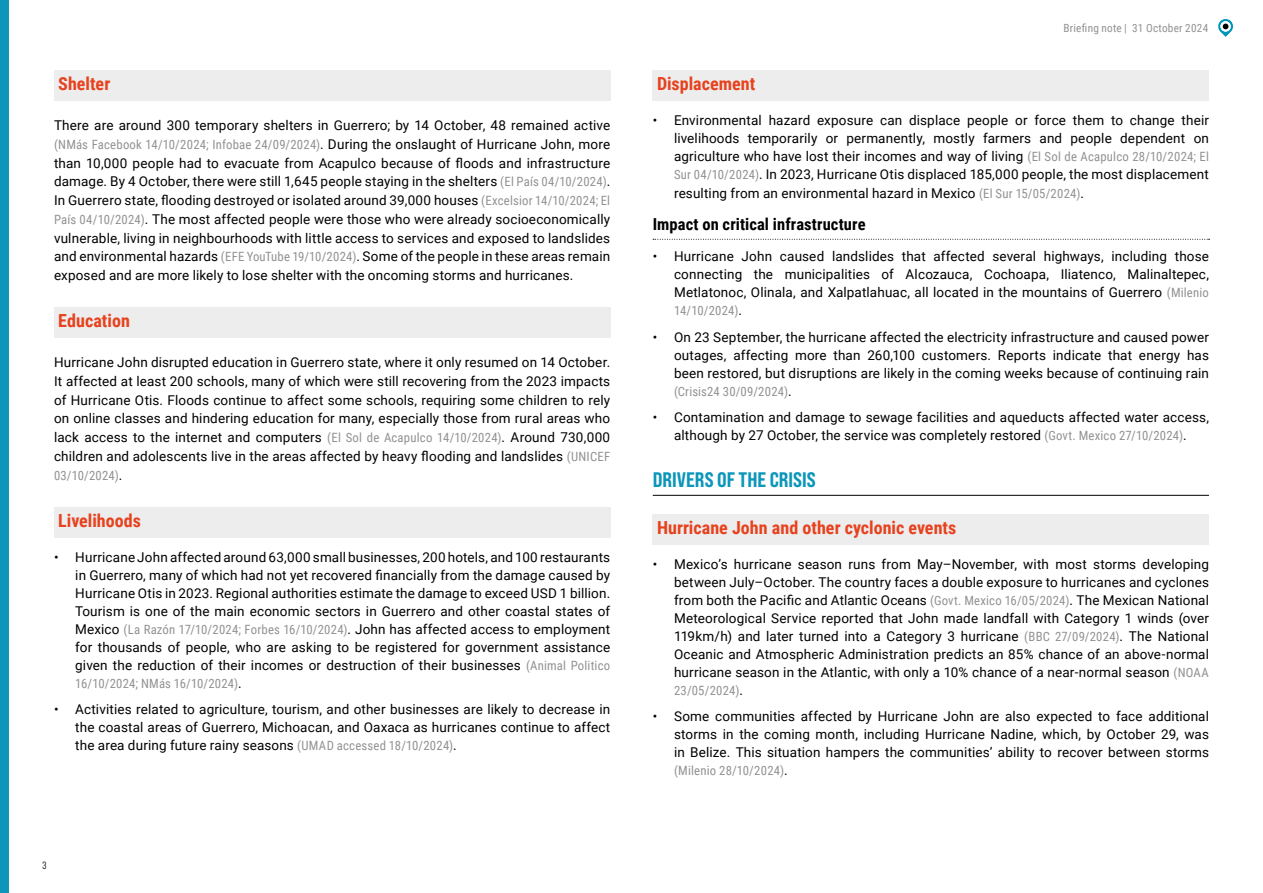
<style>
.page{position:relative;width:1263px;height:893px;background:#fff}
.page>*{position:absolute;margin:0;border:0;box-sizing:border-box;transform-origin:0 0}
.t1{font:21px "Bebas Neue Pro Semi Exp X Bold";color:#0c96ba}
.t2{font:700 18px "Roboto Condensed";color:#e7411d}
.t3{font:700 16.5px "Roboto Condensed";letter-spacing:.005em;color:#000}
.t4{font:13.5px/18px "Roboto";letter-spacing:.01em;color:#000;text-align:justify}
.t5{font:12.75px "Roboto Condensed";letter-spacing:.015em;color:#929292}
.t6{font:11.25px "Roboto Condensed";letter-spacing:.02em;color:#929292}
.t7{font:10.5px "Bebas Neue Pro Middle";color:#000}
.s1{font-family:"Roboto";font-size:13.5px;color:#000}
.s2{font-family:"Roboto Condensed";font-size:12.75px;color:#929292}
</style>
<div class="page">
<svg style="left:1218px;top:19px;width:15px;height:18px"></svg>
<div style="left:0;top:0;width:9px;height:893px;background:#0c96ba"></div>
<div style="left:54px;top:70px;width:556px;height:31px;background:#ededed"></div>
<div style="left:54px;top:307px;width:556px;height:31px;background:#ededed"></div>
<div style="left:54px;top:507px;width:556px;height:31px;background:#ededed"></div>
<div style="left:653px;top:70px;width:556px;height:31px;background:#ededed"></div>
<svg style="left:653px;top:239px;width:556px;height:1px"></svg>
<hr style="left:653px;top:495px;width:556px;height:1px;background:#000">
<div style="left:653px;top:514px;width:556px;height:31px;background:#ededed"></div>
<h2 class="t2" style="left:58px;top:71px;width:54px">Shelter</h2>
<p class="t4" style="left:54px;top:116px;width:558px">There are around 300 temporary shelters in Guerrero; by 14 October, 48 remained active</p>
<p class="t5" style="left:54px;top:135px;width:558px">(NMás Facebook 14/10/2024; Infobae 24/09/2024)<span class="s1">. During the onslaught of Hurricane John, more</span></p>
<p class="t4" style="left:54px;top:153px;width:558px;line-height:18.8px">than 10,000 people had to evacuate from Acapulco because of floods and infrastructure damage. By 4 October, there were still 1,645 people staying in the shelters <span class="s2">(El País 04/10/2024)</span>.<br>In Guerrero state, flooding destroyed or isolated around 39,000 houses <span class="s2">(Excelsior 14/10/2024; El País 04/10/2024)</span>. The most affected people were those who were already socioeconomically vulnerable, living in neighbourhoods with little access to services and exposed to landslides and environmental hazards <span class="s2">(EFE YouTube 19/10/2024)</span>. Some of the people in these areas remain exposed and are more likely to lose shelter with the oncoming storms and hurricanes.</p>
<h2 class="t2" style="left:58px;top:308px;width:73px">Education</h2>
<p class="t4" style="left:54px;top:352px;width:558px;line-height:18.8px">Hurricane John disrupted education in Guerrero state, where it only resumed on 14 October.<br>It affected at least 200 schools, many of which were still recovering from the 2023 impacts of Hurricane Otis. Floods continue to affect some schools, requiring some children to rely on online classes and hindering education for many, especially those from rural areas who lack access to the internet and computers <span class="s2">(El Sol de Acapulco 14/10/2024)</span>. Around 730,000 children and adolescents live in the areas affected by heavy flooding and landslides <span class="s2">(UNICEF</span></p>
<p class="t5" style="left:54px;top:466px;width:70px">03/10/2024)<span class="s1">.</span></p>
<h2 class="t2" style="left:58px;top:508px;width:84px">Livelihoods</h2>
<p class="t4" style="left:75px;top:547px;width:536px;text-indent:-21px">• Hurricane John affected around 63,000 small businesses, 200 hotels, and 100 restaurants in Guerrero, many of which had not yet recovered financially from the damage caused by Hurricane Otis in 2023. Regional authorities estimate the damage to exceed USD 1 billion.<br>Tourism is one of the main economic sectors in Guerrero and other coastal states of Mexico <span class="s2">(La Razón 17/10/2024; Forbes 16/10/2024)</span>. John has affected access to employment for thousands of people, who are asking to be registered for government assistance given the reduction of their incomes or destruction of their businesses <span class="s2">(Animal Politico</span></p>
<p class="t5" style="left:75px;top:674px;width:168px">16/10/2024; NMás 16/10/2024)<span class="s1">.</span></p>
<p class="t4" style="left:75px;top:700px;width:536px;text-indent:-21px">• Activities related to agriculture, tourism, and other businesses are likely to decrease in the coastal areas of Guerrero, Michoacan, and Oaxaca as hurricanes continue to affect the area during future rainy seasons <span class="s2">(UMAD accessed 18/10/2024)</span>.</p>
<p class="t7" style="left:43px;top:859px;width:5px">3</p>
<p class="t6" style="left:1063px;top:20px;width:146px">Briefing note | 31 October 2024</p>
<h2 class="t2" style="left:657px;top:71px;width:100px">Displacement</h2>
<p class="t4" style="left:674px;top:111px;width:536px;text-indent:-21px">• Environmental hazard exposure can displace people or force them to change their livelihoods temporarily or permanently, mostly farmers and people dependent on agriculture who have lost their incomes and way of living <span class="s2">(El Sol de Acapulco 28/10/2024; El Sur 04/10/2024)</span>. In 2023, Hurricane Otis displaced 185,000 people, the most displacement resulting from an environmental hazard in Mexico <span class="s2">(El Sur 15/05/2024)</span>.</p>
<p class="t3" style="left:653px;top:213px;width:214px">Impact on critical infrastructure</p>
<p class="t4" style="left:674px;top:247px;width:536px;text-indent:-21px">• Hurricane John caused landslides that affected several highways, including those connecting the municipalities of Alcozauca, Cochoapa, Iliatenco, Malinaltepec, Metlatonoc, Olinala, and Xalpatlahuac, all located in the mountains of Guerrero <span class="s2">(Milenio</span></p>
<p class="t5" style="left:674px;top:302px;width:70px">14/10/2024)<span class="s1">.</span></p>
<p class="t4" style="left:674px;top:327px;width:536px;text-indent:-21px">• On 23 September, the hurricane affected the electricity infrastructure and caused power outages, affecting more than 260,100 customers. Reports indicate that energy has been restored, but disruptions are likely in the coming weeks because of continuing rain</p>
<p class="t5" style="left:674px;top:382px;width:119px">(Crisis24 30/09/2024)<span class="s1">.</span></p>
<p class="t4" style="left:653px;top:408px;width:558px;text-align:center">• Contamination and damage to sewage facilities and aqueducts affected water access, although by 27 October, the service was completely restored <span class="s2">(Govt. Mexico 27/10/2024)</span>.</p>
<h1 class="t1" style="left:653px;top:467px;width:164px">DRIVERS OF THE CRISIS</h1>
<h2 class="t2" style="left:657px;top:515px;width:301px">Hurricane John and other cyclonic events</h2>
<p class="t4" style="left:674px;top:554px;width:536px;text-indent:-21px">• Mexico’s hurricane season runs from May–November, with most storms developing between July–October. The country faces a double exposure to hurricanes and cyclones from both the Pacific and Atlantic Oceans <span class="s2">(Govt. Mexico 16/05/2024)</span>. The Mexican National Meteorological Service reported that John made landfall with Category 1 winds (over 119km/h) and later turned into a Category 3 hurricane <span class="s2">(BBC 27/09/2024)</span>. The National Oceanic and Atmospheric Administration predicts an 85% chance of an above-normal hurricane season in the Atlantic, with only a 10% chance of a near-normal season <span class="s2">(NOAA</span></p>
<p class="t5" style="left:674px;top:681px;width:71px">23/05/2024)<span class="s1">.</span></p>
<p class="t4" style="left:674px;top:707px;width:536px;text-indent:-21px">• Some communities affected by Hurricane John are also expected to face additional storms in the coming month, including Hurricane Nadine, which, by October 29, was in Belize. This situation hampers the communities’ ability to recover between storms</p>
<p class="t5" style="left:674px;top:762px;width:115px">(Milenio 28/10/2024)<span class="s1">.</span></p>
</div>
